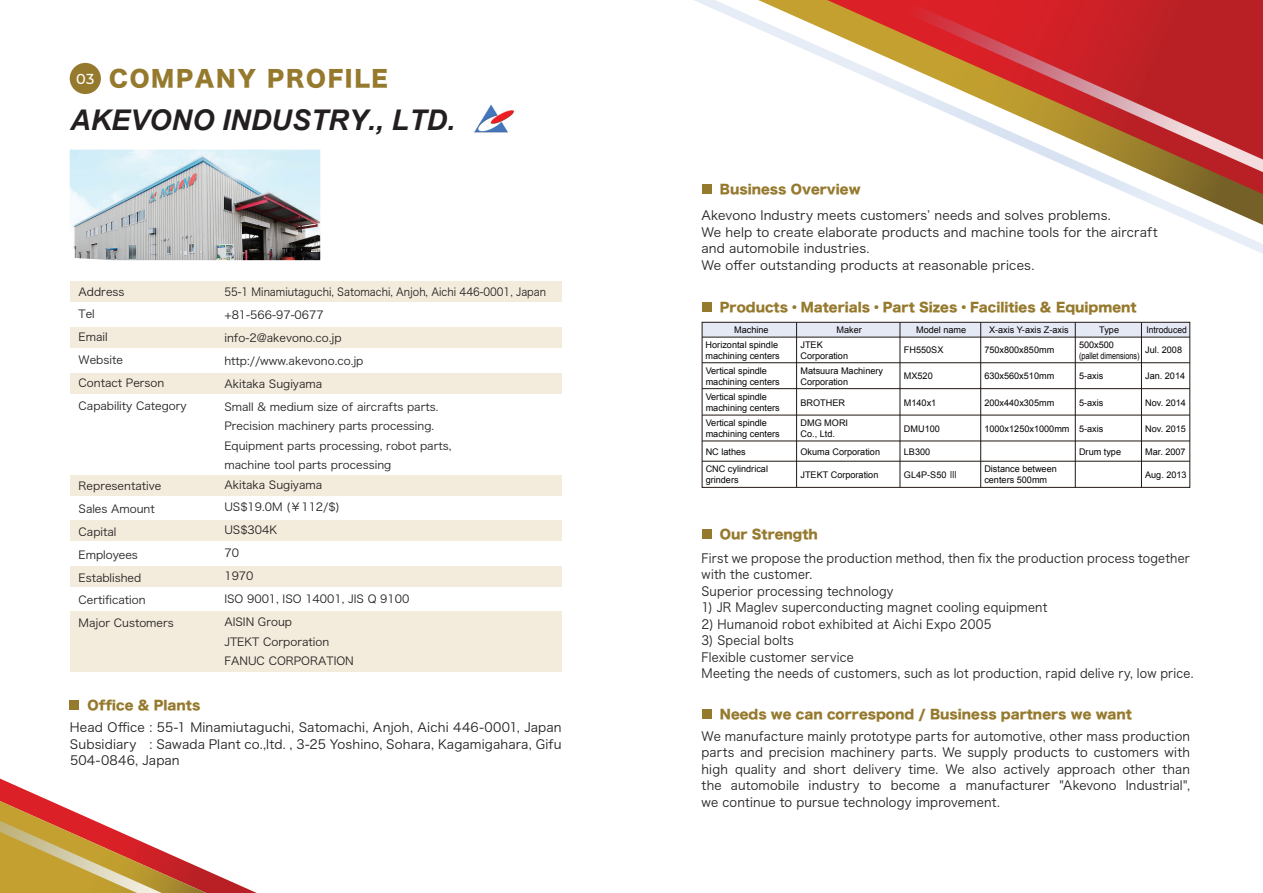
<style>
.page{position:relative;width:1263px;height:893px;background:#fff}
.page>*{position:absolute;margin:0;border:0;box-sizing:border-box;transform-origin:0 0}
.t1{font:italic 700 28.5px "Arial";color:#231f20}
.t2{font:22.5px "Hira Kaku Std W8";letter-spacing:.075em;color:#95792d}
.t3{font:12.75px "Hira Kaku Std W8";color:#95792d}
.t4{font:12.6px/16.5px "Hira Kaku Pro W3";letter-spacing:.015em;color:#231f20;text-align:justify}
.t5{font:12.6px/16.5px "Hira Kaku Pro W3";letter-spacing:.015em;color:#231f20;scale:.94 1}
.t6{font:11.1px/23px "Hira Kaku Pro W3";color:#231f20}
.t7{font:11.1px/23px "Hira Kaku Pro W3";color:#231f20;scale:.92 1}
.t8{font:9.15px/11.1px "Arial";color:#070304}
.t9{font:9.15px "Arial";color:#070304;scale:.94 1}
.s1{font-family:"Montserrat";font-weight:500;font-size:14.4px;color:#fff}
.s2{font-family:"Koz Go Pr 6 N"}
</style>
<div class="page">
<div style="left:70px;top:63px;width:31px;height:31px;background:#95792d;border-radius:50%"></div>
<div style="left:70px;top:327px;width:492px;height:20px;background:#f3ecdd"></div>
<div style="left:70px;top:281px;width:492px;height:21px;background:#f3ecdd"></div>
<div style="left:70px;top:373px;width:492px;height:20px;background:#f3ecdd"></div>
<div style="left:70px;top:475px;width:492px;height:20px;background:#f3ecdd"></div>
<div style="left:70px;top:521px;width:492px;height:20px;background:#f3ecdd"></div>
<div style="left:70px;top:566px;width:492px;height:20px;background:#f3ecdd"></div>
<div style="left:70px;top:611px;width:492px;height:60px;background:#f3ecdd"></div>
<svg style="left:694px;top:0;width:569px;height:254px"></svg>
<svg style="left:758px;top:0;width:505px;height:225px"></svg>
<svg style="left:876px;top:0;width:387px;height:172px"></svg>
<svg style="left:0;top:779px;width:257px;height:114px"></svg>
<img style="left:70px;top:150px;width:250px;height:110px">
<div style="left:702px;top:184px;width:10px;height:10px;background:#95792d"></div>
<div style="left:702px;top:302px;width:10px;height:10px;background:#95792d"></div>
<div style="left:702px;top:530px;width:10px;height:9px;background:#95792d"></div>
<div style="left:702px;top:709px;width:10px;height:9px;background:#95792d"></div>
<img style="left:474px;top:104px;width:40px;height:29px">
<div style="left:702px;top:322px;width:488px;height:15px;background:#e4e9f5"></div>
<div style="left:702px;top:322px;width:488px;height:166px;border:1px solid #211814"></div>
<hr style="left:702px;top:441px;width:488px;height:1px;background:#211814">
<hr style="left:702px;top:461px;width:488px;height:1px;background:#211814">
<hr style="left:702px;top:415px;width:488px;height:1px;background:#211814">
<hr style="left:702px;top:388px;width:488px;height:1px;background:#211814">
<hr style="left:702px;top:362px;width:488px;height:1px;background:#211814">
<hr style="left:702px;top:337px;width:488px;height:1px;background:#211814">
<hr style="left:1141px;top:322px;width:1px;height:165px;background:#211814">
<hr style="left:1075px;top:322px;width:1px;height:165px;background:#211814">
<hr style="left:980px;top:322px;width:1px;height:165px;background:#211814">
<hr style="left:900px;top:322px;width:1px;height:165px;background:#211814">
<hr style="left:796px;top:322px;width:1px;height:165px;background:#211814">
<div style="left:70px;top:700px;width:9px;height:10px;background:#95792d"></div>
<h2 class="t2" style="left:76px;top:66px;width:313px"><span class="s1">03</span> COMPANY PROFILE</h2>
<h1 class="t1" style="left:70px;top:102px;width:386px">AKEVONO INDUSTRY., LTD.</h1>
<p class="t6" style="left:79px;top:279px;width:110px">Address<br>Tel<br>Email<br>Website<br>Contact Person<br>Capability Category</p>
<p class="t6" style="left:79px;top:473px;width:97px">Representative<br>Sales Amount<br>Capital<br>Employees<br>Established<br>Certification<br>Major Customers</p>
<p class="t3" style="left:87px;top:698px;width:114px">Office &amp; Plants</p>
<p class="t7" style="left:224px;top:279px;width:351px">55-1 Minamiutaguchi, Satomachi, Anjoh, Aichi 446-0001, Japan +81-566-97-0677<br>info-2@akevono.co.jp<br>http://www.akevono.co.jp<br>Akitaka Sugiyama<br>Small &amp; medium size of aircrafts parts.</p>
<p class="t6" style="left:224px;top:415px;width:229px;line-height:19.5px">Precision machinery parts processing.<br>Equipment parts processing, robot parts, machine tool parts processing<br>Akitaka Sugiyama</p>
<p class="t6" style="left:224px;top:495px;width:187px">US$19.0M (￥112/$)<br>US$304K<br>70<br>1970<br>ISO 9001, ISO 14001, JIS Q 9100<br>AISIN Group</p>
<p class="t6" style="left:224px;top:631px;width:131px;line-height:19.5px">JTEKT Corporation<br>FANUC CORPORATION</p>
<p class="t4" style="left:70px;top:718px;width:493px">Head Office : 55-1 Minamiutaguchi, Satomachi, Anjoh, Aichi 446-0001, Japan Subsidiary : Sawada Plant co.,ltd. , 3-25 Yoshino, Sohara, Kagamigahara, Gifu 504-0846, Japan</p>
<p class="t3" style="left:720px;top:182px;width:142px">Business Overview</p>
<p class="t4" style="left:701px;top:206px;width:458px;text-align:left">Akevono Industry meets customersʼ needs and solves problems.<br>We help to create elaborate products and machine tools for the aircraft and automobile industries.<br>We offer outstanding products at reasonable prices.</p>
<p class="t3" style="left:720px;top:300px;width:418px">Products・Materials・Part Sizes・Facilities &amp; Equipment</p>
<p class="t8" style="left:734px;top:324px;width:36px">Machine</p>
<p class="t8" style="left:837px;top:324px;width:27px">Maker</p>
<p class="t8" style="left:916px;top:324px;width:52px">Model name</p>
<p class="t8" style="left:989px;top:324px;width:81px">X-axis Y-axis Z-axis</p>
<p class="t8" style="left:1099px;top:324px;width:21px">Type</p>
<p class="t9" style="left:1146px;top:324px;width:45px">Introduced</p>
<p class="t8" style="left:706px;top:339px;width:75px">Horizontal spindle machining centers</p>
<p class="t8" style="left:800px;top:339px;width:49px">JTEK<br>Corporation</p>
<p class="t8" style="left:904px;top:345px;width:41px">FH550SX</p>
<p class="t8" style="left:984px;top:345px;width:71px">750x800x850mm</p>
<p class="t8" style="left:1079px;top:339px;width:62px">500x500<br>(pallet dimensions)</p>
<p class="t8" style="left:1145px;top:345px;width:39px">Jul. 2008</p>
<p class="t8" style="left:706px;top:365px;width:75px">Vertical spindle machining centers</p>
<p class="t8" style="left:800px;top:365px;width:84px">Matsuura Machinery<br>Corporation</p>
<p class="t8" style="left:904px;top:371px;width:30px">MX520</p>
<p class="t8" style="left:984px;top:371px;width:71px">630x560x510mm</p>
<p class="t8" style="left:1079px;top:371px;width:26px">5-axis</p>
<p class="t8" style="left:1145px;top:371px;width:42px">Jan. 2014</p>
<p class="t8" style="left:706px;top:391px;width:75px">Vertical spindle machining centers</p>
<p class="t8" style="left:800px;top:397px;width:46px">BROTHER</p>
<p class="t8" style="left:904px;top:397px;width:34px">M140x1</p>
<p class="t8" style="left:984px;top:397px;width:71px">200x440x305mm</p>
<p class="t8" style="left:1079px;top:397px;width:26px">5-axis</p>
<p class="t8" style="left:1145px;top:397px;width:42px">Nov. 2014</p>
<p class="t8" style="left:706px;top:417px;width:75px">Vertical spindle machining centers</p>
<p class="t8" style="left:800px;top:417px;width:49px">DMG MORI<br>Co., Ltd.</p>
<p class="t8" style="left:904px;top:423px;width:37px">DMU100</p>
<p class="t8" style="left:984px;top:423px;width:121px">1000x1250x1000mm 5-axis</p>
<p class="t8" style="left:1145px;top:423px;width:42px">Nov. 2015</p>
<p class="t8" style="left:706px;top:446px;width:42px">NC lathes</p>
<p class="t8" style="left:800px;top:446px;width:81px">Okuma Corporation</p>
<p class="t8" style="left:904px;top:446px;width:28px">LB300</p>
<p class="t8" style="left:1079px;top:446px;width:44px">Drum type</p>
<p class="t8" style="left:1145px;top:446px;width:42px">Mar. 2007</p>
<p class="t8" style="left:706px;top:463px;width:64px">CNC cylindrical grinders</p>
<p class="t8" style="left:800px;top:469px;width:79px">JTEKT Corporation</p>
<p class="t8" style="left:904px;top:469px;width:55px">GL4P-S50 <span class="s2">Ⅲ</span></p>
<p class="t8" style="left:984px;top:463px;width:74px">Distance between centers 500mm</p>
<p class="t8" style="left:1145px;top:469px;width:43px">Aug. 2013</p>
<p class="t3" style="left:720px;top:527px;width:99px">Our Strength</p>
<p class="t5" style="left:702px;top:549px;width:521px">First we propose the production method, then fix the production process together with the customer.<br>Superior processing technology</p>
<p class="t5" style="left:702px;top:598px;width:369px">1) JR Maglev superconducting magnet cooling equipment</p>
<p class="t5" style="left:702px;top:615px;width:310px">2) Humanoid robot exhibited at Aichi Expo 2005</p>
<p class="t5" style="left:702px;top:631px;width:525px">3) Special bolts<br>Flexible customer service<br>Meeting the needs of customers, such as lot production, rapid delive ry, low price.</p>
<p class="t3" style="left:720px;top:707px;width:414px">Needs we can correspond / Business partners we want</p>
<p class="t4" style="left:702px;top:727px;width:490px">We manufacture mainly prototype parts for automotive, other mass production parts and precision machinery parts. We supply products to customers with high quality and short delivery time. We also actively approach other than the automobile industry to become a manufacturer "Akevono Industrial", we continue to pursue technology improvement.</p>
</div>
